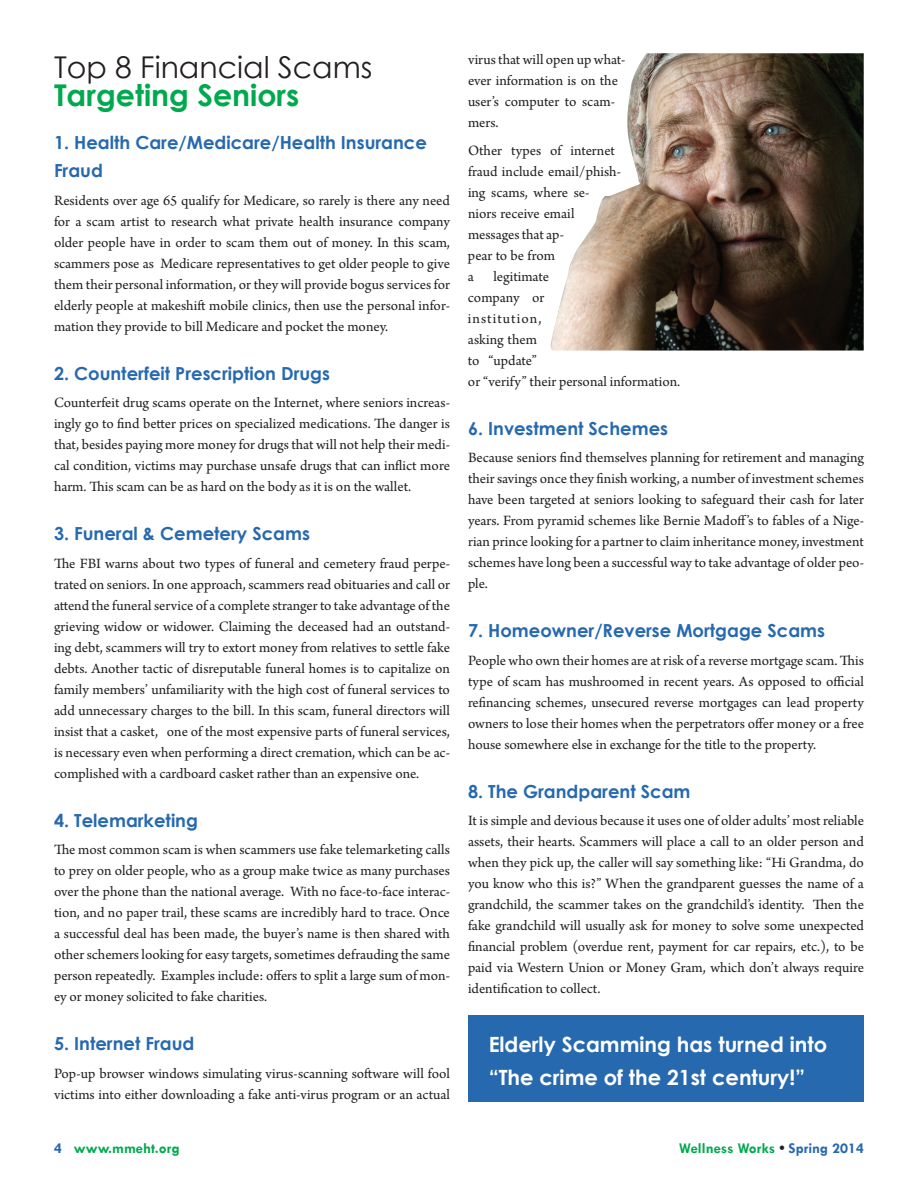
<style>
.page{position:relative;width:918px;height:1188px;background:#fff}
.page>*{position:absolute;margin:0;border:0;box-sizing:border-box;transform-origin:0 0}
.t1{font:30px "Century Gothic";color:#231f20}
.t2{font:700 30px "Century Gothic";color:#00a94e}
.t3{font:700 21px/33px "Century Gothic";color:#fff}
.t4{font:700 18px/28.5px "Century Gothic";color:#2769af}
.t5{font:15px/21px "Arno Pro";color:#231f20;text-align:justify}
.t6{font:700 15px "Tw Cen";color:#00a94e}
.s1{color:#2769af}
.s2{color:#231f20}
</style>
<div class="page">
<img style="left:550px;top:53px;width:314px;height:298px">
<div style="left:468px;top:1015px;width:396px;height:87px;background:#2769af"></div>
<h1 class="t1" style="left:54px;top:46px;width:320px">Top 8 Financial Scams</h1>
<h1 class="t2" style="left:54px;top:72px;width:247px">Targeting Seniors</h1>
<p class="t4" style="left:54px;top:127px;width:374px">1. Health Care/Medicare/Health Insurance<br>Fraud</p>
<p class="t5" style="left:54px;top:191px;width:398px">Residents over age 65 qualify for Medicare, so rarely is there any need for a scam artist to research what private health insurance company older people have in order to scam them out of money. In this scam, scammers pose as Medicare representatives to get older people to give them their personal information, or they will provide bogus services for elderly people at makeshift mobile clinics, then use the personal infor&shy;mation they provide to bill Medicare and pocket the money.</p>
<p class="t4" style="left:54px;top:358px;width:278px">2. Counterfeit Prescription Drugs</p>
<p class="t5" style="left:54px;top:393px;width:397px">Counterfeit drug scams operate on the Internet, where seniors increas&shy;ingly go to find better prices on specialized medications. The danger is that, besides paying more money for drugs that will not help their medi&shy;cal condition, victims may purchase unsafe drugs that can inflict more harm. This scam can be as hard on the body as it is on the wallet.</p>
<p class="t4" style="left:54px;top:518px;width:257px">3. Funeral &amp; Cemetery Scams</p>
<p class="t5" style="left:54px;top:554px;width:398px">The FBI warns about two types of funeral and cemetery fraud perpe&shy;trated on seniors. In one approach, scammers read obituaries and call or attend the funeral service of a complete stranger to take advantage of the grieving widow or widower. Claiming the deceased had an outstand&shy;ing debt, scammers will try to extort money from relatives to settle fake debts. Another tactic of disreputable funeral homes is to capitalize on family members’ unfamiliarity with the high cost of funeral services to add unnecessary charges to the bill. In this scam, funeral directors will insist that a casket, one of the most expensive parts of funeral services, is necessary even when performing a direct cremation, which can be ac&shy;complished with a cardboard casket rather than an expensive one.</p>
<p class="t4" style="left:54px;top:805px;width:145px">4. Telemarketing</p>
<p class="t5" style="left:54px;top:840px;width:398px">The most common scam is when scammers use fake telemarketing calls to prey on older people, who as a group make twice as many purchases over the phone than the national average. With no face-to-face interac&shy;tion, and no paper trail, these scams are incredibly hard to trace. Once a successful deal has been made, the buyer’s name is then shared with other schemers looking for easy targets, sometimes defrauding the same person repeatedly. Examples include: offers to split a large sum of mon&shy;ey or money solicited to fake charities.</p>
<p class="t4" style="left:54px;top:1028px;width:142px">5. Internet Fraud</p>
<p class="t5" style="left:54px;top:1064px;width:397px">Pop-up browser windows simulating virus-scanning software will fool victims into either downloading a fake anti-virus program or an actual</p>
<p class="t5" style="left:468px;top:50px;width:159px;text-align:left">virus that will open up what&shy;ever information is on the user’s computer to scam&shy;mers.</p>
<p class="t5" style="left:468px;top:141px;width:155px;text-align:left">Other types of internet fraud include email/phish&shy;ing scams, where se&shy;niors receive email messages that ap-<br>pear to be from<br>a</p>
<p class="t5" style="left:468px;top:267px;width:214px;text-align:left;text-indent:25px">legitimate<br>company or<br>institution,<br>asking them<br>to “update”<br>or “verify” their personal information.</p>
<p class="t4" style="left:468px;top:413px;width:202px">6. Investment Schemes</p>
<p class="t5" style="left:468px;top:448px;width:398px">Because seniors find themselves planning for retirement and managing their savings once they finish working, a number of investment schemes have been targeted at seniors looking to safeguard their cash for later years. From pyramid schemes like Bernie Madoff’s to fables of a Nige&shy;rian prince looking for a partner to claim inheritance money, investment schemes have long been a successful way to take advantage of older peo&shy;ple.</p>
<p class="t4" style="left:468px;top:616px;width:359px">7. Homeowner/Reverse Mortgage Scams</p>
<p class="t5" style="left:468px;top:651px;width:398px">People who own their homes are at risk of a reverse mortgage scam. This type of scam has mushroomed in recent years. As opposed to official refinancing schemes, unsecured reverse mortgages can lead property owners to lose their homes when the perpetrators offer money or a free house somewhere else in exchange for the title to the property.</p>
<p class="t4" style="left:468px;top:776px;width:224px">8. The Grandparent Scam</p>
<p class="t5" style="left:468px;top:811px;width:398px">It is simple and devious because it uses one of older adults’ most reliable assets, their hearts. Scammers will place a call to an older person and when they pick up, the caller will say something like: “Hi Grandma, do you know who this is?” When the grandparent guesses the name of a grandchild, the scammer takes on the grandchild’s identity. Then the fake grandchild will usually ask for money to solve some unexpected financial problem (overdue rent, payment for car repairs, etc.), to be paid via Western Union or Money Gram, which don’t always require identification to collect.</p>
<h2 class="t3" style="left:489px;top:1027px;width:340px">Elderly Scamming has turned into “The crime of the 21st century!”</h2>
<p class="t6" style="left:54px;top:1139px;width:127px"><span class="s1">4</span> www.mmeht.org</p>
<p class="t6" style="left:679px;top:1139px;width:187px">Wellness Works <span class="s2">•</span> <span class="s1">Spring 2014</span></p>
</div>
